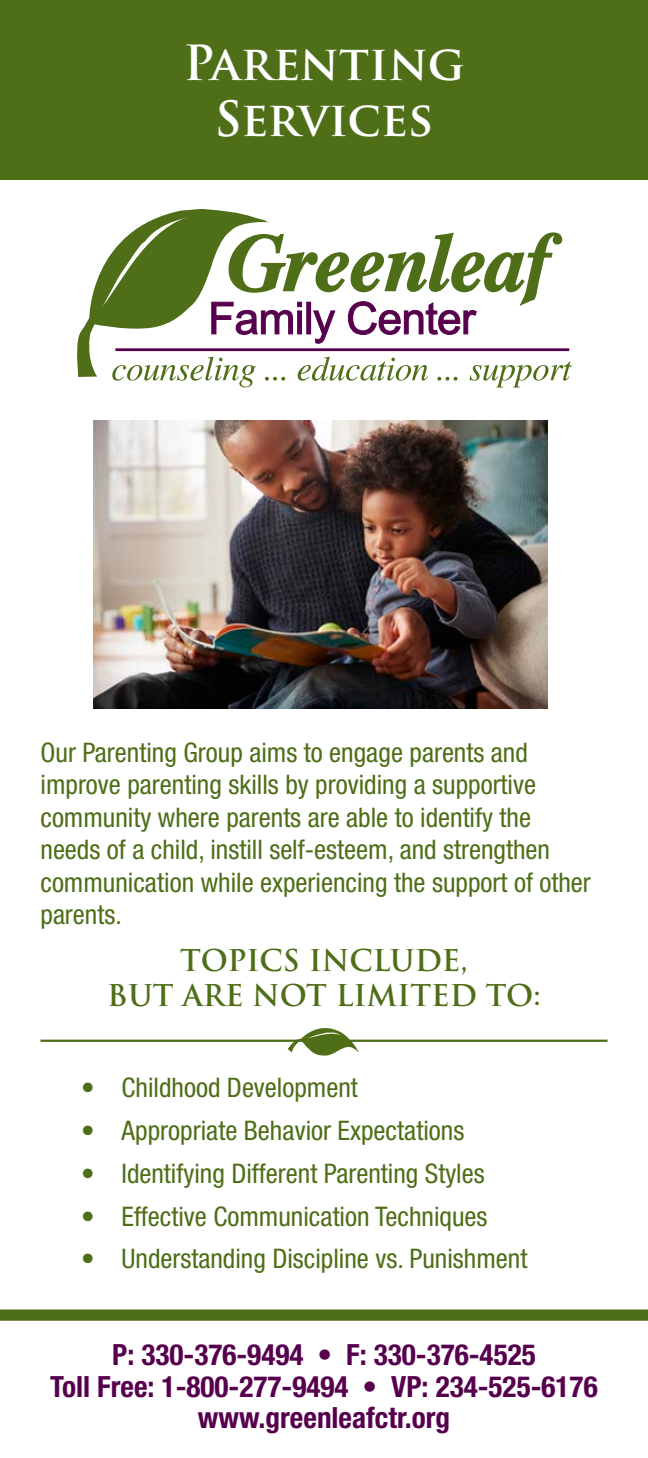
<style>
.page{position:relative;width:648px;height:1458px;background:#fff}
.page>*{position:absolute;margin:0;border:0;box-sizing:border-box;transform-origin:0 0}
.t1{font:700 47.25px "Trajan Pro";color:#fff}
.t2{font:700 condensed 29.25px "Helvetica Neue LT Std";color:#56004e}
.t3{font:700 29.25px "Trajan Pro";color:#4e6e17}
.t4{font:condensed 27px/32.4px "Helvetica Neue LT Std";color:#4e6e17}
</style>
<div class="page">
<div style="left:0;top:0;width:648px;height:179px;background:#4e6e17"></div>
<svg style="left:77px;top:209px;width:495px;height:178px"></svg>
<svg style="left:288px;top:1028px;width:72px;height:28px"></svg>
<hr style="left:40px;top:1040px;width:568px;height:2px;background:#4e6e17">
<div style="left:0;top:1310px;width:648px;height:11px;background:#4e6e17"></div>
<img style="left:94px;top:420px;width:454px;height:289px">
<p class="t1" style="left:183px;top:33px;width:283px">Parenting</p>
<p class="t1" style="left:215px;top:89px;width:220px">Services</p>
<p class="t4" style="left:40px;top:736px;width:552px">Our Parenting Group aims to engage parents and improve parenting skills by providing a supportive community where parents are able to identify the needs of a child, instill self-esteem, and strengthen communication while experiencing the support of other parents.</p>
<p class="t3" style="left:180px;top:942px;width:289px">TOPICS INCLUDE,</p>
<p class="t3" style="left:107px;top:978px;width:435px">BUT ARE NOT LIMITED TO:</p>
<p class="t4" style="left:81px;top:1071px;width:278px">• Childhood Development</p>
<p class="t4" style="left:81px;top:1114px;width:385px">• Appropriate Behavior Expectations</p>
<p class="t4" style="left:81px;top:1157px;width:405px">• Identifying Different Parenting Styles</p>
<p class="t4" style="left:81px;top:1200px;width:408px">• Effective Communication Techniques</p>
<p class="t4" style="left:81px;top:1242px;width:448px">• Understanding Discipline vs. Punishment</p>
<p class="t2" style="left:112px;top:1337px;width:425px">P: 330-376-9494 • F: 330-376-4525</p>
<p class="t2" style="left:50px;top:1369px;width:549px">Toll Free: 1-800-277-9494 • VP: 234-525-6176</p>
<p class="t2" style="left:198px;top:1400px;width:254px">www.greenleafctr.org</p>
</div>
